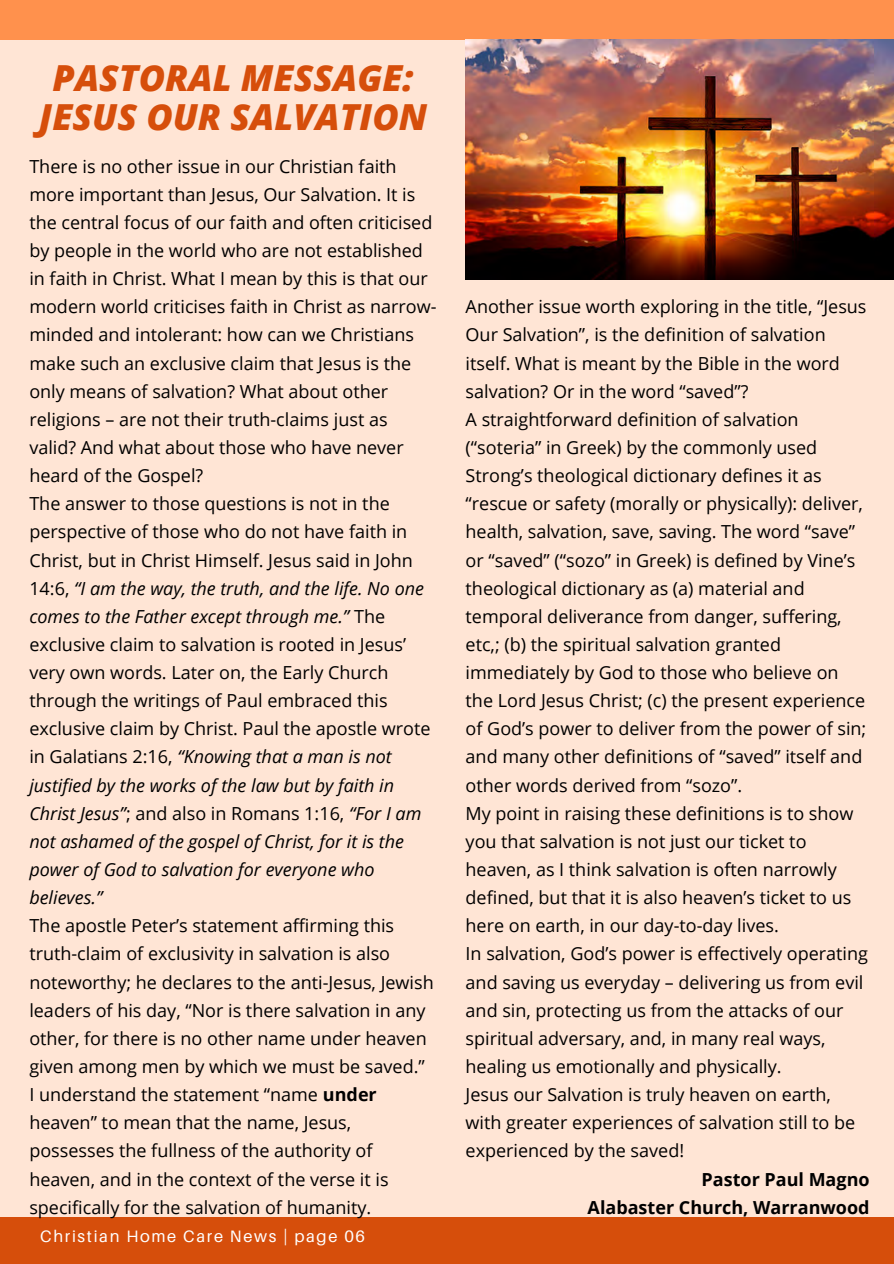
<style>
.page{position:relative;width:894px;height:1264px;background:#fff}
.page>*{position:absolute;margin:0;border:0;box-sizing:border-box;transform-origin:0 0}
.t1{font:italic 800 35.85px/39.3px "Open Sans";color:#d64e0b;text-align:center}
.t2{font:18px/28px "Open Sans";color:#000}
.t3{font:700 18px/28.2px "Open Sans";color:#000;text-align:right}
.t4{font:16.5px "Aileron";letter-spacing:.1em;color:#fff}
.s1{font-style:italic}
.s2{font-weight:700}
</style>
<div class="page">
<div style="left:0;top:0;width:893px;height:1263px;background:#ffe5d5"></div>
<div style="left:0;top:1217px;width:893px;height:46px;background:#d64e0b"></div>
<div style="left:0;top:0;width:893px;height:39px;background:#ff914d"></div>
<img style="left:465px;top:40px;width:428px;height:239px">
<h1 class="t1" style="left:39px;top:57px;width:389px">PASTORAL MESSAGE:<br>JESUS OUR SALVATION</h1>
<p class="t2" style="left:29px;top:151px;width:408px">There is no other issue in our Christian faith more important than Jesus, Our Salvation. It is the central focus of our faith and often criticised by people in the world who are not established in faith in Christ. What I mean by this is that our modern world criticises faith in Christ as narrow&shy;minded and intolerant: how can we Christians make such an exclusive claim that Jesus is the only means of salvation? What about other religions – are not their truth-claims just as valid? And what about those who have never heard of the Gospel?<br>The answer to those questions is not in the perspective of those who do not have faith in Christ, but in Christ Himself. Jesus said in John 14:6, <span class="s1">“I am the way, the truth, and the life. No one comes to the Father except through me.”</span> The exclusive claim to salvation is rooted in Jesus’ very own words. Later on, the Early Church through the writings of Paul embraced this exclusive claim by Christ. Paul the apostle wrote in Galatians 2:16, <span class="s1">“Knowing that a man is not justified by the works of the law but by faith in Christ Jesus”</span>; and also in Romans 1:16, <span class="s1">“For I am not ashamed of the gospel of Christ, for it is the power of God to salvation for everyone who believes.”</span></p>
<p class="t2" style="left:29px;top:911px;width:406px">The apostle Peter’s statement affirming this truth-claim of exclusivity in salvation is also noteworthy; he declares to the anti-Jesus, Jewish leaders of his day, “Nor is there salvation in any other, for there is no other name under heaven given among men by which we must be saved.” I understand the statement “name <span class="s2">under </span>heaven” to mean that the name, Jesus, possesses the fullness of the authority of heaven, and in the context of the verse it is specifically for the salvation of humanity.</p>
<p class="t4" style="left:40px;top:1226px;width:326px">Christian Home Care News | page 06</p>
<p class="t2" style="left:465px;top:292px;width:404px">Another issue worth exploring in the title, “Jesus Our Salvation”, is the definition of salvation itself. What is meant by the Bible in the word salvation? Or in the word “saved”?<br>A straightforward definition of salvation (“soteria” in Greek) by the commonly used Strong’s theological dictionary defines it as “rescue or safety (morally or physically): deliver, health, salvation, save, saving. The word “save” or “saved” (“sozo” in Greek) is defined by Vine’s theological dictionary as (a) material and temporal deliverance from danger, suffering, etc,; (b) the spiritual salvation granted immediately by God to those who believe on the Lord Jesus Christ; (c) the present experience of God’s power to deliver from the power of sin; and many other definitions of “saved” itself and other words derived from “sozo”.<br>My point in raising these definitions is to show you that salvation is not just our ticket to heaven, as I think salvation is often narrowly defined, but that it is also heaven’s ticket to us here on earth, in our day-to-day lives.<br>In salvation, God’s power is effectively operating and saving us everyday – delivering us from evil and sin, protecting us from the attacks of our spiritual adversary, and, in many real ways, healing us emotionally and physically.<br>Jesus our Salvation is truly heaven on earth, with greater experiences of salvation still to be experienced by the saved!</p>
<p class="t3" style="left:587px;top:1164px;width:283px">Pastor Paul Magno<br>Alabaster Church, Warranwood</p>
</div>
